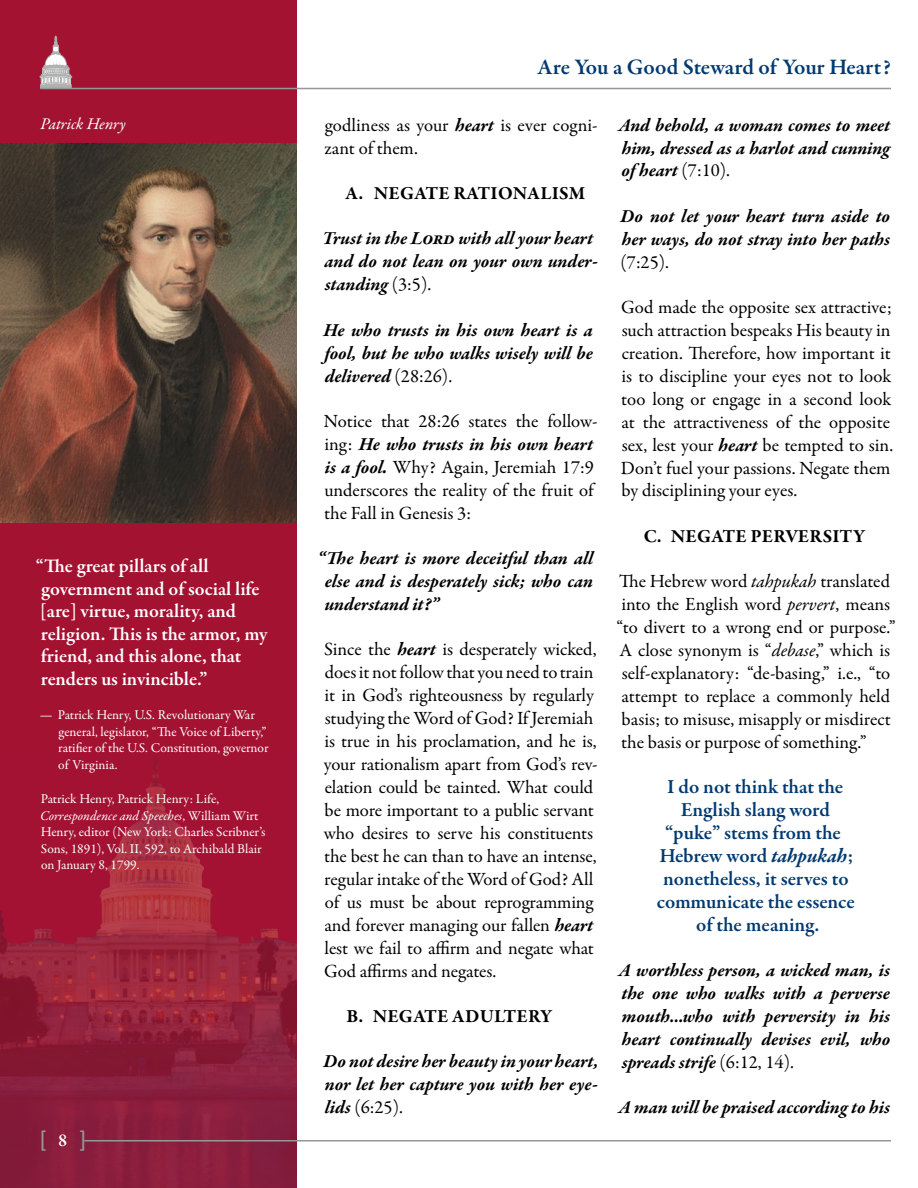
<style>
.page{position:relative;width:918px;height:1188px;background:#fff}
.page>*{position:absolute;margin:0;border:0;box-sizing:border-box;transform-origin:0 0}
.t1{font:24px "Calibri";color:#969798}
.t2{font:600 22.5px "Garamond Premr Pro";color:#003970}
.Pull_Quote{font:600 20.25px/23px "Garamond Premr Pro";letter-spacing:-.005em;color:#003970;text-align:center}
.t3{font:600 19.5px/22.5px "Garamond Premr Pro";letter-spacing:-.005em;color:#fff}
.Body{font:18.75px/23px "Garamond Premr Pro";letter-spacing:-.005em;color:#000}
.Scripture_Bold_Itali{font:italic 700 18.75px/23px "Garamond Premr Pro";letter-spacing:-.005em;color:#000;text-align:justify}
.t4{font:700 18.75px "Garamond Premr Pro";letter-spacing:.01em;color:#000}
.Name{font:italic 16.5px "Garamond Premr Pro";letter-spacing:-.005em;color:#fff}
.Source{font:13.5px/16.5px "Garamond Premr Pro";letter-spacing:-.005em;color:#fff}
.Attribution{font:13.5px/16.5px "Garamond Premr Pro";color:#fff}
.s1{font-style:italic}
.s2{font-family:"Garamond Premr Pro";font-weight:600;font-size:18px;color:#fff}
.s3{font-weight:700;font-style:italic}
.s4{font-weight:400;font-style:normal}
</style>
<div class="page">
<img style="left:0;top:0;width:297px;height:1188px">
<hr style="left:84px;top:1140px;width:807px;height:2px;background:#969798">
<svg style="left:40px;top:36px;width:32px;height:52px"></svg>
<hr style="left:40px;top:88px;width:851px;height:1px;background:#969798">
<img style="left:0;top:143px;width:297px;height:379px">
<p class="Name" style="left:40px;top:113px;width:87px">Patrick Henry</p>
<p class="t3" style="left:36px;top:555px;width:233px">“The great pillars of all government and of social life [are] virtue, morality, and religion. This is the armor, my friend, and this alone, that renders us invincible.”</p>
<p class="Attribution" style="left:58px;top:707px;width:212px;text-indent:-19px">— Patrick Henry, U.S. Revolutionary War general, legislator, “The Voice of Liberty,” ratifier of the U.S. Constitution, governor of Virginia.</p>
<p class="Source" style="left:40px;top:791px;width:227px">Patrick Henry, Patrick Henry: Life, <span class="s1">Correspondence and Speeches</span>, William Wirt Henry, editor (New York: Charles Scribner’s Sons, 1891), Vol. II, 592, to Archibald Blair on January 8, 1799.</p>
<p class="t1" style="left:39px;top:1122px;width:49px">[ <span class="s2">8</span> ]</p>
<p class="t2" style="left:538px;top:53px;width:355px">Are You a Good Steward of Your Heart?</p>
<p class="Body" style="left:325px;top:114px;width:275px">godliness as your <span class="s3">heart</span> is ever cogni&shy;zant of them.</p>
<p class="t4" style="left:346px;top:182px;width:242px">A. NEGATE RATIONALISM</p>
<p class="Scripture_Bold_Itali" style="left:323px;top:228px;width:277px;text-align:left">Trust in the Lord with all your heart and do not lean on your own under&shy;standing <span class="s4">(3:5).</span></p>
<p class="Scripture_Bold_Itali" style="left:323px;top:319px;width:271px">He who trusts in his own heart is a fool, but he who walks wisely will be delivered <span class="s4">(28:26).</span></p>
<p class="Body" style="left:324px;top:410px;width:275px">Notice that 28:26 states the follow&shy;ing: <span class="s3">He who trusts in his own heart is a fool.</span> Why? Again, Jeremiah 17:9 underscores the reality of the fruit of the Fall in Genesis 3:</p>
<p class="Scripture_Bold_Itali" style="left:325px;top:548px;width:270px;text-indent:-7px">“The heart is more deceitful than all else and is desperately sick; who can understand it?”</p>
<p class="Body" style="left:324px;top:639px;width:276px">Since the <span class="s3">heart</span> is desperately wicked, does it not follow that you need to train it in God’s righteousness by regularly studying the Word of God? If Jeremiah is true in his proclamation, and he is, your rationalism apart from God’s rev&shy;elation could be tainted. What could be more important to a public servant who desires to serve his constituents the best he can than to have an intense, regular intake of the Word of God? All of us must be about reprogramming and forever managing our fallen <span class="s3">heart </span>lest we fail to affirm and negate what God affirms and negates.</p>
<p class="t4" style="left:346px;top:1005px;width:207px">B. NEGATE ADULTERY</p>
<p class="Scripture_Bold_Itali" style="left:324px;top:1051px;width:276px">Do not desire her beauty in your heart, nor let her capture you with her eye&shy;lids <span class="s4">(6:25).</span></p>
<p class="Scripture_Bold_Itali" style="left:618px;top:114px;width:273px">And behold, a woman comes to meet him, dressed as a harlot and cunning of heart <span class="s4">(7:10).</span></p>
<p class="Scripture_Bold_Itali" style="left:621px;top:206px;width:271px">Do not let your heart turn aside to her ways, do not stray into her paths <span class="s4">(7:25).</span></p>
<p class="Body" style="left:621px;top:296px;width:274px">God made the opposite sex attractive; such attraction bespeaks His beauty in creation. Therefore, how important it is to discipline your eyes not to look too long or engage in a second look at the attractiveness of the opposite sex, lest your <span class="s3">heart</span> be tempted to sin.<br>Don’t fuel your passions. Negate them by disciplining your eyes.</p>
<p class="t4" style="left:644px;top:524px;width:223px">C. NEGATE PERVERSITY</p>
<p class="Body" style="left:616px;top:570px;width:281px">The Hebrew word <span class="s1">tahpukah</span> translated into the English word <span class="s1">pervert</span>, means “to divert to a wrong end or purpose.” A close synonym is “<span class="s1">debase</span>,” which is self-explanatory: “de-basing,” i.e., “to attempt to replace a commonly held basis; to misuse, misapply or misdirect the basis or purpose of something.”</p>
<p class="Pull_Quote" style="left:657px;top:776px;width:200px">I do not think that the<br>English slang word “puke” stems from the<br>Hebrew word <span class="s3">tahpukah</span>; nonetheless, it serves to communicate the essence of the meaning.</p>
<p class="Scripture_Bold_Itali" style="left:618px;top:960px;width:273px">A worthless person, a wicked man, is the one who walks with a perverse mouth…who with perversity in his heart continually devises evil, who spreads strife <span class="s4">(6:12, 14).</span></p>
<p class="Scripture_Bold_Itali" style="left:618px;top:1097px;width:273px">A man will be praised according to his</p>
</div>
